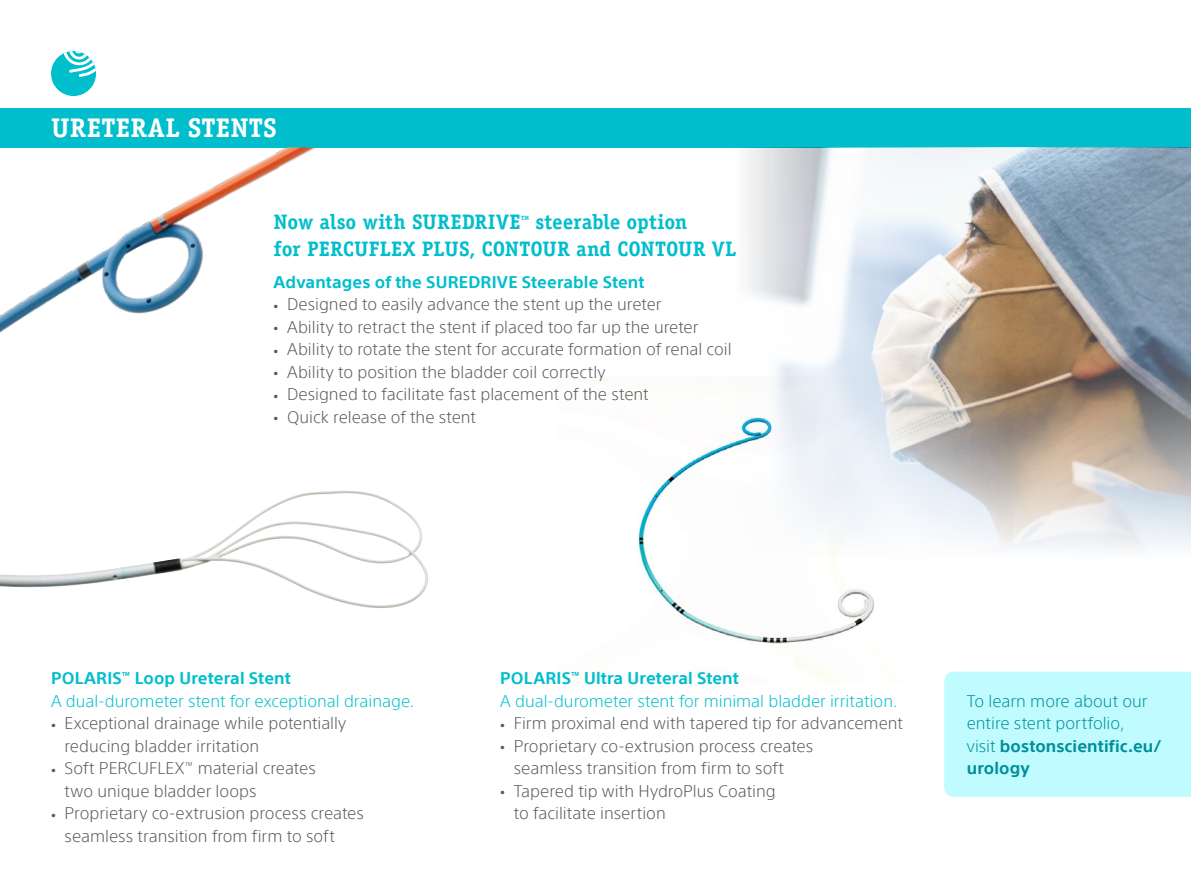
<style>
.page{position:relative;width:1191px;height:893px;background:#fff}
.page>*{position:absolute;margin:0;border:0;box-sizing:border-box;transform-origin:0 0}
.t1{font:700 27px "Officina Serif Std";letter-spacing:.015em;color:#fff}
.t2{font:700 21px/27px "Officina Serif Std";letter-spacing:.005em;color:#00becc}
.t3{font:300 16.5px/22.5px "SST";color:#58595b}
.t4{font:300 16.5px/22.5px "SST";color:#00becc}
.t5{font:300 16.5px/22.5px "SST";color:#008f99}
.t6{font:700 16.5px "SST";letter-spacing:.01em;color:#00becc}
.t7{font:700 6.15px "Officina Serif Std";color:#00becc}
.s1{font-size:10.5px}
.s2{font-weight:700}
</style>
<div class="page">
<img style="left:689px;top:623px;width:277px;height:59px">
<div style="left:0;top:108px;width:1191px;height:39px;background:#00becc"></div>
<div style="left:51px;top:51px;width:45px;height:45px;background:#00becc;border-radius:50%"></div>
<svg style="left:63px;top:51px;width:33px;height:26px"></svg>
<div style="left:944px;top:672px;width:247px;height:125px;background:#bffbff"></div>
<img style="left:276px;top:491px;width:65px;height:13px">
<img style="left:0;top:147px;width:370px;height:186px">
<img style="left:370px;top:147px;width:821px;height:476px">
<h1 class="t1" style="left:51px;top:111px;width:227px">URETERAL STENTS</h1>
<p class="t2" style="left:274px;top:209px;width:464px;text-indent:262px">steerable option<br>for PERCUFLEX PLUS, CONTOUR and CONTOUR VL</p>
<p class="t6" style="left:274px;top:272px;width:372px">Advantages of the SUREDRIVE Steerable Stent</p>
<p class="t3" style="left:274px;top:293px;width:389px"><span class="s1">•</span> Designed to easily advance the stent up the ureter</p>
<p class="t3" style="left:274px;top:316px;width:426px"><span class="s1">•</span> Ability to retract the stent if placed too far up the ureter</p>
<p class="t3" style="left:274px;top:338px;width:459px"><span class="s1">•</span> Ability to rotate the stent for accurate formation of renal coil</p>
<p class="t3" style="left:274px;top:361px;width:333px"><span class="s1">•</span> Ability to position the bladder coil correctly</p>
<p class="t3" style="left:274px;top:383px;width:376px"><span class="s1">•</span> Designed to facilitate fast placement of the stent</p>
<p class="t3" style="left:274px;top:406px;width:204px"><span class="s1">•</span> Quick release of the stent</p>
<p class="t2" style="left:274px;top:209px;width:248px">Now also with SUREDRIVE</p>
<p class="t7" style="left:521px;top:214px;width:10px">TM</p>
<p class="t4" style="left:51px;top:667px;width:364px"><span class="s2">POLARIS</span><sup>™</sup> <span class="s2">Loop Ureteral Stent<br></span>A dual-durometer stent for exceptional drainage.</p>
<p class="t3" style="left:65px;top:712px;width:283px;text-indent:-14px"><span class="s1">•</span> Exceptional drainage while potentially reducing bladder irritation</p>
<p class="t3" style="left:65px;top:757px;width:253px;text-indent:-13px"><span class="s1">•</span> Soft PERCUFLEX<sup>™</sup> material creates two unique bladder loops</p>
<p class="t3" style="left:65px;top:802px;width:301px;text-indent:-14px"><span class="s1">•</span> Proprietary co-extrusion process creates seamless transition from firm to soft</p>
<p class="t4" style="left:500px;top:667px;width:399px"><span class="s2">POLARIS</span><sup>™</sup> <span class="s2">Ultra Ureteral Stent<br></span>A dual-durometer stent for minimal bladder irritation.</p>
<p class="t3" style="left:500px;top:712px;width:404px"><span class="s1">•</span> Firm proximal end with tapered tip for advancement</p>
<p class="t3" style="left:514px;top:735px;width:301px;text-indent:-14px"><span class="s1">•</span> Proprietary co-extrusion process creates seamless transition from firm to soft</p>
<p class="t3" style="left:514px;top:780px;width:263px;text-indent:-14px"><span class="s1">•</span> Tapered tip with HydroPlus Coating to facilitate insertion</p>
<p class="t5" style="left:966px;top:690px;width:196px">To learn more about our entire stent portfolio,<br>visit <span class="s2">bostonscientific.eu/ urology</span></p>
</div>
